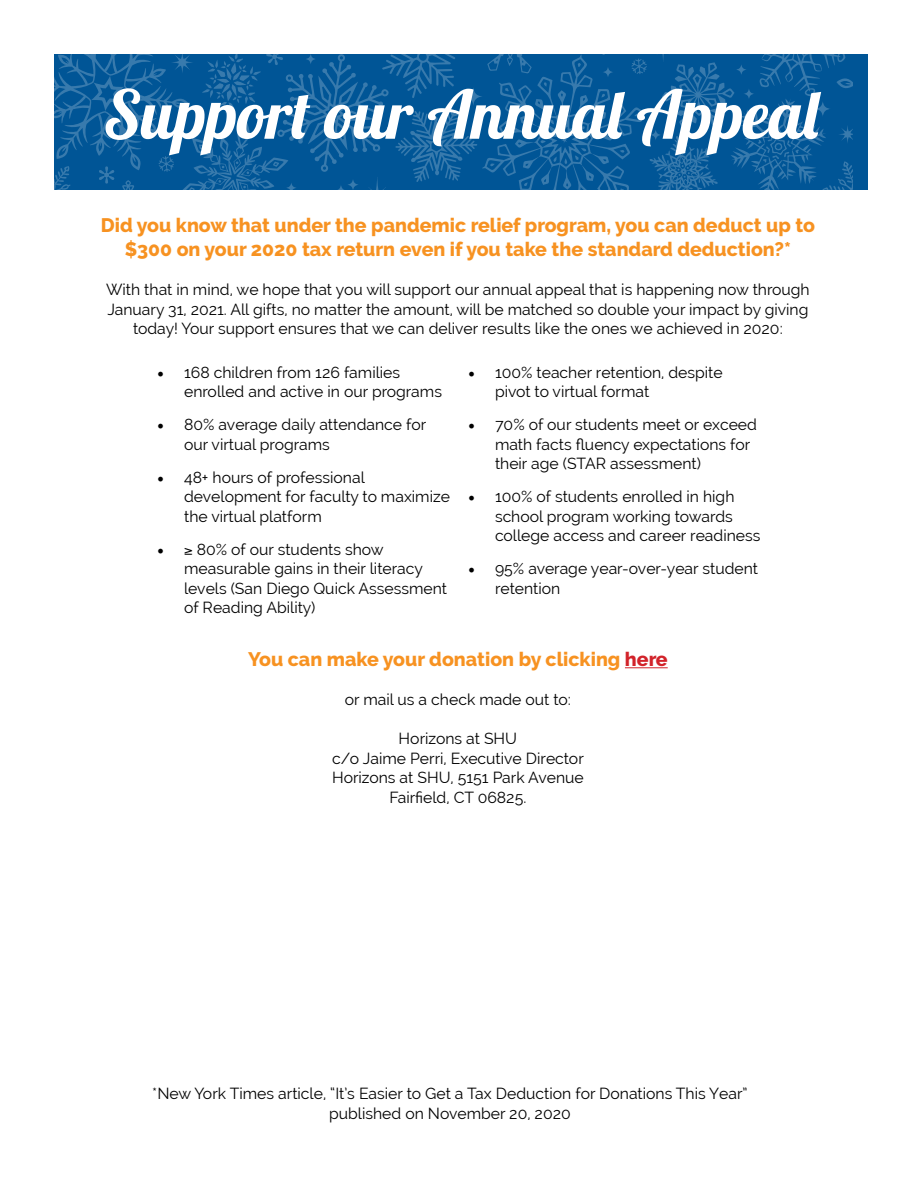
<style>
.page{position:relative;width:918px;height:1188px;background:#fff}
.page>*{position:absolute;margin:0;border:0;box-sizing:border-box;transform-origin:0 0}
.t1{font:66.75px "Lobster";color:#fff}
.t2{font:800 19.5px/24px "Raleway";color:#f79221;text-align:center}
.t3{font:15.75px/19.5px "Raleway";color:#000}
.s1{font-family:"Minion Pro";font-size:18px}
.s2{color:#d2232a}
</style>
<div class="page">
<svg style="left:54px;top:54px;width:798px;height:135px;background:#0a5c9a"></svg>
<hr style="left:625px;top:667px;width:43px;height:1px;background:#d2232a">
<h1 class="t1" style="left:103px;top:72px;width:716px">Support our Annual Appeal</h1>
<p class="t2" style="left:101px;top:213px;width:716px">Did you know that under the pandemic relief program, you can deduct up to $300 on your 2020 tax return even if you take the standard deduction?*</p>
<p class="t3" style="left:106px;top:280px;width:705px;text-align:center">With that in mind, we hope that you will support our annual appeal that is happening now through<br>January 31, 2021. All gifts, no matter the amount, will be matched so double your impact by giving today! Your support ensures that we can deliver results like the ones we achieved in 2020:</p>
<p class="t3" style="left:184px;top:362px;width:259px;text-indent:-27px"><span class="s1">•</span> 168 children from 126 families enrolled and active in our programs</p>
<p class="t3" style="left:184px;top:415px;width:244px;text-indent:-27px"><span class="s1">•</span> 80% average daily attendance for our virtual programs</p>
<p class="t3" style="left:184px;top:467px;width:267px;text-indent:-27px"><span class="s1">•</span> 48+ hours of professional development for faculty to maximize the virtual platform</p>
<p class="t3" style="left:184px;top:539px;width:264px;text-indent:-27px"><span class="s1">•</span> ≥ 80% of our students show measurable gains in their literacy levels (San Diego Quick Assessment of Reading Ability)</p>
<p class="t3" style="left:495px;top:362px;width:229px;text-indent:-27px"><span class="s1">•</span> 100% teacher retention, despite pivot to virtual format</p>
<p class="t3" style="left:495px;top:415px;width:263px;text-indent:-27px"><span class="s1">•</span> 70% of our students meet or exceed math facts fluency expectations for their age (STAR assessment)</p>
<p class="t3" style="left:495px;top:487px;width:267px;text-indent:-27px"><span class="s1">•</span> 100% of students enrolled in high school program working towards college access and career readiness</p>
<p class="t3" style="left:495px;top:559px;width:265px;text-indent:-27px"><span class="s1">•</span> 95% average year-over-year student retention</p>
<p class="t2" style="left:248px;top:648px;width:421px">You can make your donation by clicking <span class="s2">here</span></p>
<p class="t3" style="left:345px;top:690px;width:228px">or mail us a check made out to:</p>
<p class="t3" style="left:332px;top:729px;width:253px;text-align:center">Horizons at SHU<br>c/o Jaime Perri, Executive Director<br>Horizons at SHU, 5151 Park Avenue<br>Fairfield, CT 06825.</p>
<p class="t3" style="left:152px;top:1084px;width:597px;text-align:center">*New York Times article, “It’s Easier to Get a Tax Deduction for Donations This Year” published on November 20, 2020</p>
</div>
